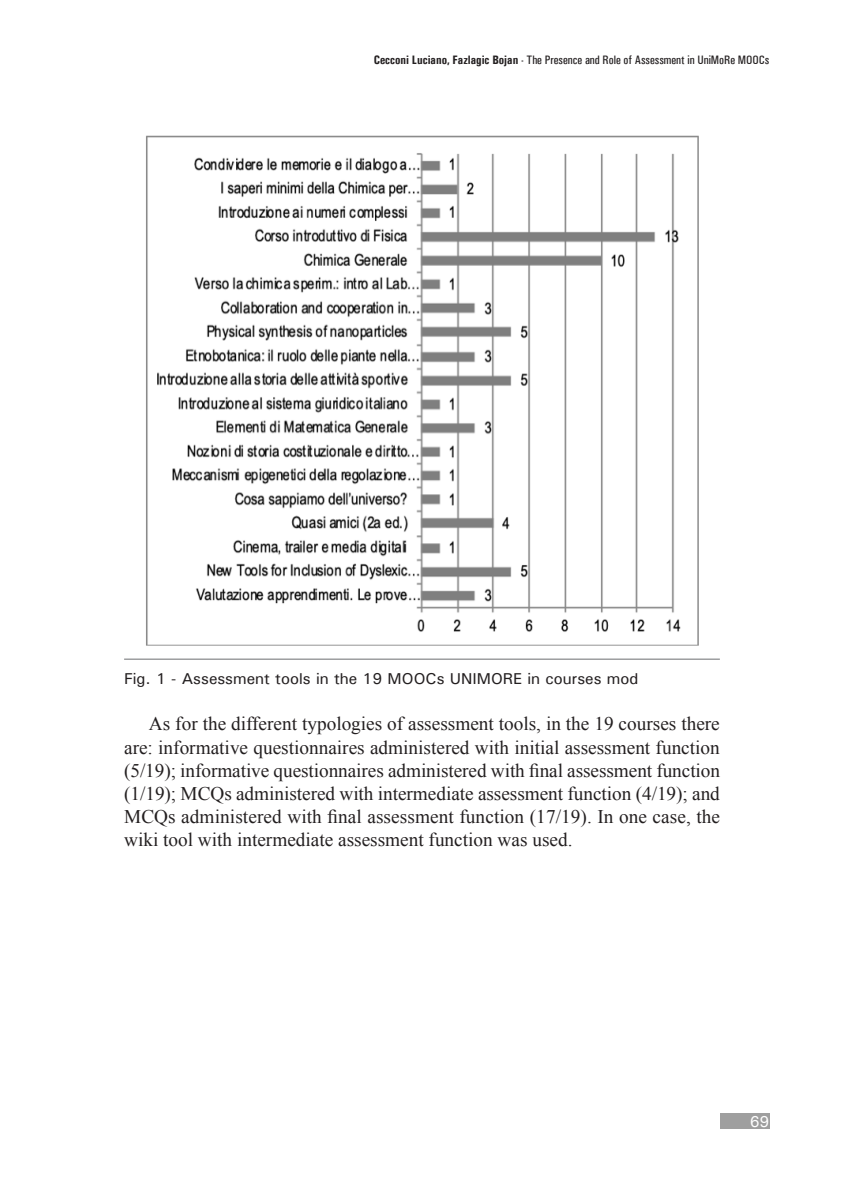
<style>
.page{position:relative;width:844px;height:1191px;background:#fff}
.page>*{position:absolute;margin:0;border:0;box-sizing:border-box;transform-origin:0 0}
.TESTO{font:19.25px/23.1px "Times New Roman";color:#231f20;text-align:justify}
.Fig{font:500 15.75px "Univers";color:#231f20}
.t1{font:500 15.75px "Univers";color:#fff}
.t2{font:500 condensed 12.25px "Univers";color:#231f20}
.s1{font-weight:700}
</style>
<div class="page">
<div style="left:719px;top:1113px;width:50px;height:16px;background:#9f9f9f"></div>
<hr style="left:124px;top:659px;width:595px;height:1px;background:#6c6d70">
<img style="left:146px;top:135px;width:553px;height:511px">
<p class="t2" style="left:373px;top:52px;width:397px"><span class="s1">Cecconi Luciano, Fazlagic Bojan</span> - The Presence and Role of Assessment in UniMoRe MOOCs</p>
<p class="Fig" style="left:124px;top:668px;width:515px">Fig. 1 - Assessment tools in the 19 MOOCs UNIMORE in courses mod</p>
<p class="TESTO" style="left:124px;top:712px;width:597px;text-indent:25px">As for the different typologies of assessment tools, in the 19 courses there are: informative questionnaires administered with initial assessment function (5/19); informative questionnaires administered with final assessment function (1/19); MCQs administered with intermediate assessment function (4/19); and MCQs administered with final assessment function (17/19). In one case, the wiki tool with intermediate assessment function was used.</p>
<p class="t1" style="left:749px;top:1111px;width:21px">69</p>
</div>
